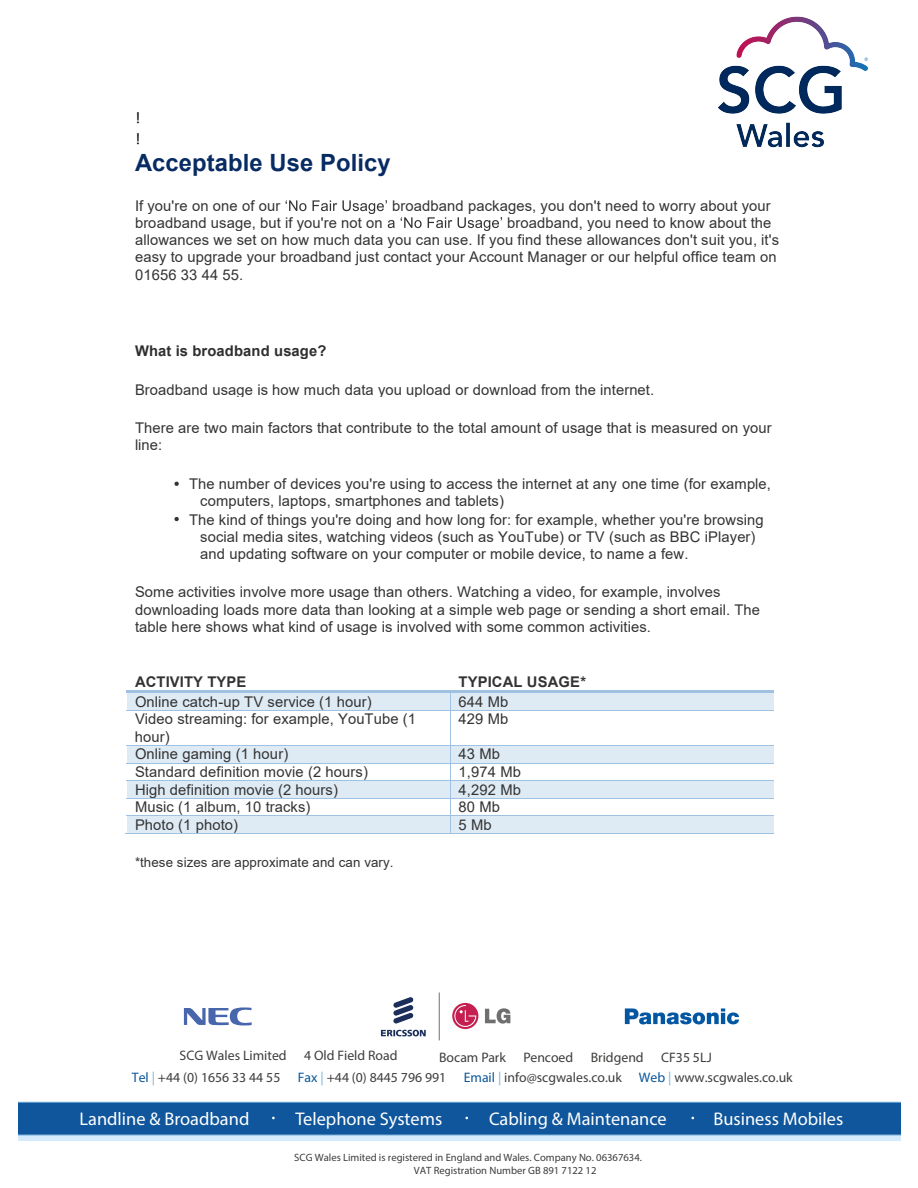
<style>
.page{position:relative;width:918px;height:1188px;background:#fff}
.page>*{position:absolute;margin:0;border:0;box-sizing:border-box;transform-origin:0 0}
.t1{font:700 23.7px "Arial";letter-spacing:.005em;color:#072b62}
.t2{font:18.3px "Myriad Pro";color:#fff}
.t3{font:16.2px/20.1px "Calibri";color:#000}
.t4{font:14.7px/17.2px "Arial";letter-spacing:.01em;color:#333}
.t5{font:700 14.7px "Arial";letter-spacing:.01em;color:#333}
.t6{font:700 14.7px "Arial";letter-spacing:.01em;color:#2f2f2f}
.t7{font:13.8px "Myriad Pro";color:#3d3d3c}
.t8{font:13.35px "Arial";letter-spacing:.005em;color:#333}
.t9{font:10.65px/13.6px "Myriad Pro";color:#3c3c3b}
.s1{color:#0b569b}
.s2{color:#7ab1da}
</style>
<div class="page">
<svg style="left:18px;top:1135px;width:882px;height:6px;background:#cbe6f7"></svg>
<div style="left:18px;top:1102px;width:882px;height:33px;background:#0f569c"></div>
<svg style="left:184px;top:1007px;width:68px;height:19px"></svg>
<svg style="left:625px;top:1008px;width:114px;height:16px"></svg>
<svg style="left:485px;top:1008px;width:25px;height:16px"></svg>
<svg style="left:452px;top:1003px;width:26px;height:26px"></svg>
<svg style="left:454px;top:1005px;width:22px;height:22px"></svg>
<svg style="left:381px;top:997px;width:45px;height:40px"></svg>
<hr style="left:439px;top:993px;width:1px;height:47px;background:#706f70">
<svg style="left:286px;top:200px;width:216px;height:31px"></svg>
<svg style="left:175px;top:482px;width:4px;height:4px"></svg>
<svg style="left:175px;top:517px;width:4px;height:4px"></svg>
<div style="left:127px;top:693px;width:323px;height:17px;background:#deeaf4"></div>
<div style="left:451px;top:693px;width:323px;height:17px;background:#deeaf4"></div>
<hr style="left:127px;top:691px;width:323px;height:2px;background:#9fc2e2">
<hr style="left:453px;top:691px;width:321px;height:2px;background:#9fc2e2">
<hr style="left:127px;top:710px;width:323px;height:1px;background:#9fc2e2">
<svg style="left:450px;top:691px;width:3px;height:19px"></svg>
<hr style="left:450px;top:710px;width:324px;height:1px;background:#9fc2e2">
<hr style="left:450px;top:711px;width:1px;height:34px;background:#9fc2e2">
<div style="left:127px;top:746px;width:323px;height:17px;background:#deeaf4"></div>
<div style="left:451px;top:746px;width:323px;height:17px;background:#deeaf4"></div>
<hr style="left:127px;top:745px;width:323px;height:1px;background:#9fc2e2">
<hr style="left:450px;top:745px;width:324px;height:1px;background:#9fc2e2">
<hr style="left:127px;top:763px;width:323px;height:1px;background:#9fc2e2">
<hr style="left:450px;top:763px;width:324px;height:1px;background:#9fc2e2">
<div style="left:127px;top:781px;width:323px;height:17px;background:#deeaf4"></div>
<div style="left:451px;top:781px;width:323px;height:17px;background:#deeaf4"></div>
<hr style="left:127px;top:780px;width:323px;height:1px;background:#9fc2e2">
<hr style="left:450px;top:780px;width:324px;height:1px;background:#9fc2e2">
<hr style="left:127px;top:798px;width:323px;height:1px;background:#9fc2e2">
<hr style="left:450px;top:798px;width:324px;height:1px;background:#9fc2e2">
<div style="left:127px;top:816px;width:323px;height:17px;background:#deeaf4"></div>
<div style="left:451px;top:816px;width:323px;height:17px;background:#deeaf4"></div>
<hr style="left:127px;top:816px;width:323px;height:1px;background:#9fc2e2">
<hr style="left:450px;top:816px;width:324px;height:1px;background:#9fc2e2">
<hr style="left:126px;top:833px;width:324px;height:1px;background:#9fc2e2">
<svg style="left:450px;top:746px;width:1px;height:87px"></svg>
<hr style="left:450px;top:833px;width:324px;height:1px;background:#9fc2e2">
<img style="left:718px;top:16px;width:150px;height:132px">
<p class="t3" style="left:135px;top:108px;width:7px">! !</p>
<h1 class="t1" style="left:135px;top:146px;width:257px">Acceptable Use Policy</h1>
<p class="t4" style="left:135px;top:197px;width:147px">If you're on one of our</p>
<p class="t4" style="left:392px;top:197px;width:380px">broadband packages, you don't need to worry about your</p>
<p class="t4" style="left:135px;top:214px;width:249px">broadband usage, but if you're not on</p>
<p class="t4" style="left:135px;top:214px;width:646px;text-indent:372px">broadband, you need to know about the allowances we set on how much data you can use. If you find these allowances don't suit you, it's easy to upgrade your broadband just contact your Account Manager or our helpful office team on 01656 33 44 55.</p>
<p class="t6" style="left:135px;top:341px;width:193px">What is broadband usage?</p>
<p class="t4" style="left:135px;top:381px;width:521px">Broadband usage is how much data you upload or download from the internet.</p>
<p class="t4" style="left:135px;top:419px;width:638px">There are two main factors that contribute to the total amount of usage that is measured on your line:</p>
<p class="t4" style="left:200px;top:476px;width:572px;text-indent:-11px">The number of devices you're using to access the internet at any one time (for example, computers, laptops, smartphones and tablets)</p>
<p class="t4" style="left:200px;top:511px;width:565px;text-indent:-11px">The kind of things you're doing and how long for: for example, whether you're browsing social media sites, watching videos (such as YouTube) or TV (such as BBC iPlayer) and updating software on your computer or mobile device, to name a few.</p>
<p class="t4" style="left:135px;top:583px;width:627px">Some activities involve more usage than others. Watching a video, for example, involves downloading loads more data than looking at a simple web page or sending a short email. The table here shows what kind of usage is involved with some common activities.</p>
<p class="t5" style="left:135px;top:672px;width:113px">ACTIVITY TYPE</p>
<p class="t5" style="left:459px;top:672px;width:129px">TYPICAL USAGE*</p>
<p class="t4" style="left:135px;top:693px;width:238px">Online catch-up TV service (1 hour)</p>
<p class="t4" style="left:459px;top:693px;width:51px">644 Mb</p>
<p class="t4" style="left:135px;top:710px;width:283px">Video streaming: for example, YouTube (1 hour)</p>
<p class="t4" style="left:459px;top:710px;width:51px">429 Mb</p>
<p class="t4" style="left:135px;top:745px;width:155px">Online gaming (1 hour)</p>
<p class="t4" style="left:459px;top:745px;width:43px">43 Mb</p>
<p class="t4" style="left:135px;top:763px;width:234px">Standard definition movie (2 hours)</p>
<p class="t4" style="left:459px;top:763px;width:64px">1,974 Mb</p>
<p class="t4" style="left:135px;top:781px;width:205px">High definition movie (2 hours)</p>
<p class="t4" style="left:459px;top:781px;width:64px">4,292 Mb</p>
<p class="t4" style="left:135px;top:798px;width:177px">Music (1 album, 10 tracks)</p>
<p class="t4" style="left:459px;top:798px;width:43px">80 Mb</p>
<p class="t4" style="left:135px;top:816px;width:105px">Photo (1 photo)</p>
<p class="t4" style="left:459px;top:816px;width:35px">5 Mb</p>
<p class="t8" style="left:135px;top:853px;width:260px">*these sizes are approximate and can vary.</p>
<p class="t7" style="left:180px;top:1047px;width:109px">SCG Wales Limited</p>
<p class="t7" style="left:304px;top:1047px;width:95px">4 Old Field Road</p>
<p class="t7" style="left:439px;top:1049px;width:68px">Bocam Park</p>
<p class="t7" style="left:523px;top:1049px;width:51px">Pencoed</p>
<p class="t7" style="left:591px;top:1049px;width:54px">Bridgend</p>
<p class="t7" style="left:661px;top:1049px;width:52px">CF35 5LJ</p>
<p class="t7" style="left:132px;top:1069px;width:150px"><span class="s1">Tel</span> <span class="s2">|</span> +44 (0) 1656 33 44 55</p>
<p class="t7" style="left:298px;top:1069px;width:150px"><span class="s1">Fax</span> <span class="s2">|</span> +44 (0) 8445 796 991</p>
<p class="t7" style="left:464px;top:1069px;width:331px"><span class="s1">Email</span> <span class="s2">|</span> info@scgwales.co.uk <span class="s1">Web</span> <span class="s2">|</span> www.scgwales.co.uk</p>
<p class="t2" style="left:80px;top:1107px;width:171px">Landline &amp; Broadband</p>
<p class="t2" style="left:295px;top:1107px;width:149px">Telephone Systems</p>
<p class="t2" style="left:489px;top:1107px;width:179px">Cabling &amp; Maintenance</p>
<p class="t2" style="left:713px;top:1107px;width:131px">Business Mobiles</p>
<p class="t9" style="left:414px;top:1150px;width:230px;text-indent:-120px">SCG Wales Limited is registered in England and Wales. Company No. 06367634.<br>VAT Registration Number GB 891 7122 12</p>
</div>
